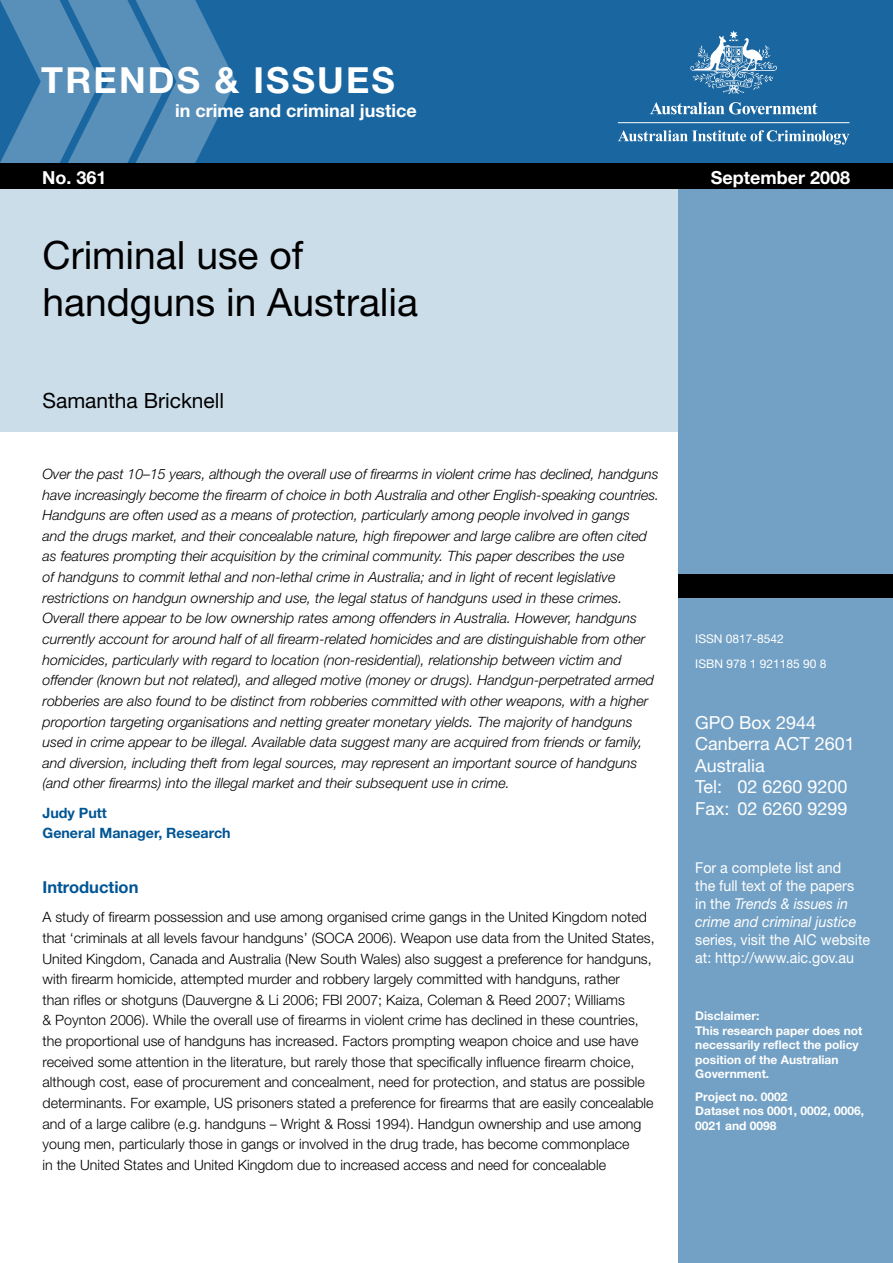
<style>
.page{position:relative;width:893px;height:1263px;background:#fff}
.page>*{position:absolute;margin:0;border:0;box-sizing:border-box;transform-origin:0 0}
.t1{font:39px/46.8px "Helvetica Neue LT";color:#000}
.t2{font:700 36px "Helvetica Neue LT";letter-spacing:.06em;color:#fff}
.author{font:21px "Helvetica Neue LT";color:#000}
.t3{font:18px "Helvetica Neue LT";color:#fff}
.t4{font:700 18px "Helvetica Neue LT";color:#fff}
.heading_1{font:700 16.5px "Helvetica Neue LT";color:#005595}
.t5{font:15px/18px "Helvetica Neue LT";color:#fff;scale:.95 1}
.directors_intro{font:italic 300 14.25px/20.7px "Helvetica Neue LT";color:#000}
.text{font:300 14.25px/20.7px "Helvetica Neue LT";color:#000}
.directors_signature{font:700 14.25px/20.7px "Helvetica Neue LT";color:#005595}
.t6{font:700 12px/14.4px "Helvetica Neue LT";color:#fff}
.t7{font:12px "Helvetica Neue LT";color:#fff}
.s1{font-style:italic}
</style>
<div class="page">
<div style="left:0;top:0;width:893px;height:164px;background:#1a66a0"></div>
<svg style="left:0;top:0;width:236px;height:164px"></svg>
<div style="left:0;top:189px;width:893px;height:243px;background:#ccddea"></div>
<div style="left:678px;top:189px;width:215px;height:1074px;background:#73a1c5"></div>
<div style="left:0;top:164px;width:893px;height:25px;background:#000"></div>
<div style="left:678px;top:574px;width:215px;height:23px;background:#000"></div>
<svg style="left:650px;top:102px;width:167px;height:12px"></svg>
<svg style="left:690px;top:30px;width:87px;height:64px"></svg>
<hr style="left:618px;top:122px;width:231px;height:1px;background:#fff">
<svg style="left:618px;top:130px;width:231px;height:15px"></svg>
<p class="t2" style="left:41px;top:58px;width:355px">TRENDS &amp; ISSUES</p>
<p class="t4" style="left:175px;top:99px;width:243px">in crime and criminal justice</p>
<p class="t4" style="left:42px;top:166px;width:66px">No. 361</p>
<p class="t4" style="left:711px;top:166px;width:141px">September 2008</p>
<p class="t1" style="left:43px;top:231px;width:377px">Criminal use of handguns in Australia</p>
<p class="author" style="left:43px;top:388px;width:183px">Samantha Bricknell</p>
<p class="directors_intro" style="left:43px;top:463px;width:618px">Over the past 10–15 years, although the overall use of firearms in violent crime has declined, handguns have increasingly become the firearm of choice in both Australia and other English-speaking countries.<br>Handguns are often used as a means of protection, particularly among people involved in gangs<br>and the drugs market, and their concealable nature, high firepower and large calibre are often cited as features prompting their acquisition by the criminal community. This paper describes the use<br>of handguns to commit lethal and non-lethal crime in Australia; and in light of recent legislative restrictions on handgun ownership and use, the legal status of handguns used in these crimes.<br>Overall there appear to be low ownership rates among offenders in Australia. However, handguns currently account for around half of all firearm-related homicides and are distinguishable from other homicides, particularly with regard to location (non-residential), relationship between victim and offender (known but not related), and alleged motive (money or drugs). Handgun-perpetrated armed robberies are also found to be distinct from robberies committed with other weapons, with a higher proportion targeting organisations and netting greater monetary yields. The majority of handguns used in crime appear to be illegal. Available data suggest many are acquired from friends or family, and diversion, including theft from legal sources, may represent an important source of handguns (and other firearms) into the illegal market and their subsequent use in crime.</p>
<p class="directors_signature" style="left:43px;top:802px;width:190px">Judy Putt<br>General Manager, Research</p>
<p class="heading_1" style="left:43px;top:877px;width:97px">Introduction</p>
<p class="text" style="left:43px;top:906px;width:614px">A study of firearm possession and use among organised crime gangs in the United Kingdom noted that ‘criminals at all levels favour handguns’ (SOCA 2006). Weapon use data from the United States, United Kingdom, Canada and Australia (New South Wales) also suggest a preference for handguns, with firearm homicide, attempted murder and robbery largely committed with handguns, rather<br>than rifles or shotguns (Dauvergne &amp; Li 2006; FBI 2007; Kaiza, Coleman &amp; Reed 2007; Williams<br>&amp; Poynton 2006). While the overall use of firearms in violent crime has declined in these countries, the proportional use of handguns has increased. Factors prompting weapon choice and use have received some attention in the literature, but rarely those that specifically influence firearm choice, although cost, ease of procurement and concealment, need for protection, and status are possible determinants. For example, US prisoners stated a preference for firearms that are easily concealable and of a large calibre (e.g. handguns – Wright &amp; Rossi 1994). Handgun ownership and use among young men, particularly those in gangs or involved in the drug trade, has become commonplace<br>in the United States and United Kingdom due to increased access and need for concealable</p>
<p class="t7" style="left:695px;top:632px;width:90px">ISSN 0817-8542</p>
<p class="t7" style="left:695px;top:657px;width:133px">ISBN 978 1 921185 90 8</p>
<p class="t3" style="left:695px;top:711px;width:123px">GPO Box 2944</p>
<p class="t3" style="left:695px;top:733px;width:161px">Canberra ACT 2601</p>
<p class="t3" style="left:695px;top:755px;width:71px">Australia</p>
<p class="t3" style="left:695px;top:776px;width:154px">Tel: 02 6260 9200</p>
<p class="t3" style="left:695px;top:798px;width:154px">Fax: 02 6260 9299</p>
<p class="t5" style="left:695px;top:859px;width:186px">For a complete list and<br>the full text of the papers<br>in the <span class="s1">Trends &amp; issues in crime and criminal justice </span>series, visit the AIC website at: http://www.aic.gov.au</p>
<p class="t6" style="left:695px;top:1008px;width:66px">Disclaimer:</p>
<p class="t6" style="left:695px;top:1023px;width:169px">This research paper does not necessarily reflect the policy position of the Australian<br>Government.</p>
<p class="t6" style="left:695px;top:1089px;width:94px">Project no. 0002</p>
<p class="t6" style="left:695px;top:1103px;width:170px">Dataset nos 0001, 0002, 0006,<br>0021 and 0098</p>
</div>
